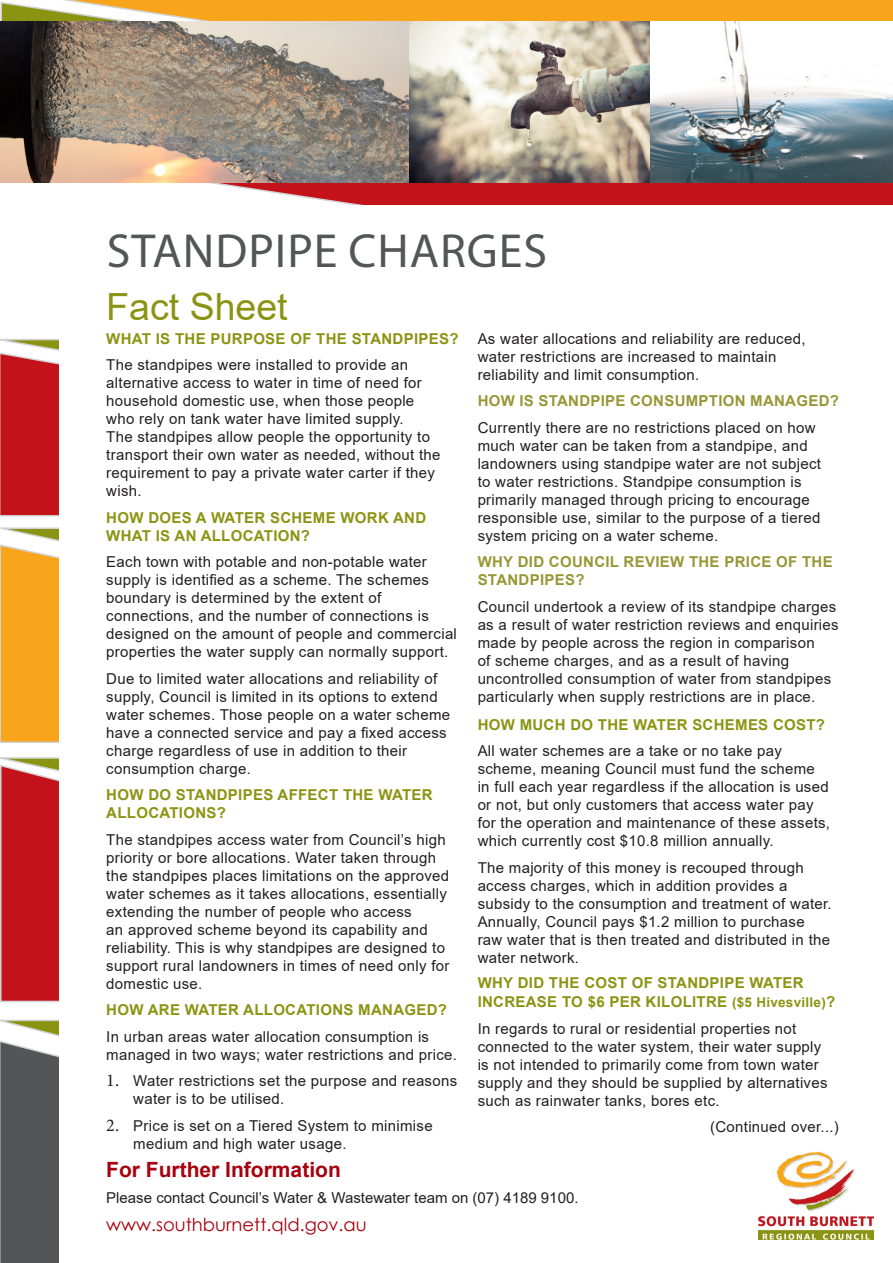
<style>
.page{position:relative;width:893px;height:1263px;background:#fff}
.page>*{position:absolute;margin:0;border:0;box-sizing:border-box;transform-origin:0 0}
.t1{font:48px "Myriad Pro";letter-spacing:.02em;color:#545557}
.t2{font:37.5px "Arial";color:#8b9412}
.t3{font:700 21px "Arial";color:#a8000d}
.t4{font:18px "Century Gothic";color:#a8000d}
.t5{font:15px/18px "Arial";letter-spacing:.02em;color:#231f20}
.t6{font:700 15px/18px "Arial";letter-spacing:.02em;color:#8b9412}
.t7{font:700 15px/18px "Arial";letter-spacing:.02em;color:#979736}
.t8{font:15px "Arial";color:#231f20}
.s1{font-family:"Minion Pro";font-size:18px}
.s2{font-size:13.5px}
</style>
<div class="page">
<svg style="left:0;top:1px;width:893px;height:20px;background:#f2ac31"></svg>
<svg style="left:210px;top:183px;width:683px;height:22px;background:#ca2d34"></svg>
<svg style="left:0;top:339px;width:59px;height:164px;background:#c72c30"></svg>
<svg style="left:0;top:544px;width:59px;height:199px;background:#f7a928"></svg>
<svg style="left:0;top:1019px;width:59px;height:240px;background:#666766"></svg>
<svg style="left:0;top:764px;width:59px;height:238px;background:#c52027"></svg>
<img style="left:758px;top:1152px;width:115px;height:87px">
<img style="left:0;top:21px;width:893px;height:162px">
<p class="t1" style="left:107px;top:221px;width:442px">STANDPIPE CHARGES</p>
<p class="t2" style="left:106px;top:281px;width:183px">Fact Sheet</p>
<p class="t6" style="left:106px;top:330px;width:354px">WHAT IS THE PURPOSE OF THE STANDPIPES?</p>
<p class="t5" style="left:106px;top:356px;width:336px">The standpipes were installed to provide an alternative access to water in time of need for household domestic use, when those people who rely on tank water have limited supply.<br>The standpipes allow people the opportunity to transport their own water as needed, without the requirement to pay a private water carter if they wish.</p>
<p class="t6" style="left:106px;top:509px;width:321px">HOW DOES A WATER SCHEME WORK AND<br>WHAT IS AN ALLOCATION?</p>
<p class="t5" style="left:106px;top:553px;width:352px">Each town with potable and non-potable water supply is identified as a scheme. The schemes boundary is determined by the extent of connections, and the number of connections is designed on the amount of people and commercial properties the water supply can normally support.</p>
<p class="t5" style="left:106px;top:669px;width:345px">Due to limited water allocations and reliability of supply, Council is limited in its options to extend water schemes. Those people on a water scheme have a connected service and pay a fixed access charge regardless of use in addition to their consumption charge.</p>
<p class="t6" style="left:106px;top:786px;width:328px">HOW DO STANDPIPES AFFECT THE WATER<br>ALLOCATIONS?</p>
<p class="t5" style="left:106px;top:830px;width:345px">The standpipes access water from Council’s high priority or bore allocations. Water taken through the standpipes places limitations on the approved water schemes as it takes allocations, essentially extending the number of people who access<br>an approved scheme beyond its capability and reliability. This is why standpipes are designed to support rural landowners in times of need only for domestic use.</p>
<p class="t6" style="left:106px;top:1001px;width:342px">HOW ARE WATER ALLOCATIONS MANAGED?</p>
<p class="t5" style="left:106px;top:1027px;width:352px">In urban areas water allocation consumption is managed in two ways; water restrictions and price.</p>
<p class="t5" style="left:133px;top:1072px;width:325px;text-indent:-27px"><span class="s1">1.</span> Water restrictions set the purpose and reasons water is to be utilised.</p>
<p class="t5" style="left:133px;top:1116px;width:301px;text-indent:-27px"><span class="s1">2.</span> Price is set on a Tiered System to minimise medium and high water usage.</p>
<p class="t3" style="left:106px;top:1154px;width:236px">For Further Information</p>
<p class="t8" style="left:106px;top:1188px;width:474px">Please contact Council’s Water &amp; Wastewater team on (07) 4189 9100.</p>
<p class="t4" style="left:106px;top:1212px;width:262px">www.southburnett.qld.gov.au</p>
<p class="t5" style="left:478px;top:329px;width:329px">As water allocations and reliability are reduced, water restrictions are increased to maintain reliability and limit consumption.</p>
<p class="t7" style="left:478px;top:392px;width:363px">HOW IS STANDPIPE CONSUMPTION MANAGED?</p>
<p class="t5" style="left:478px;top:418px;width:345px">Currently there are no restrictions placed on how much water can be taken from a standpipe, and landowners using standpipe water are not subject to water restrictions. Standpipe consumption is primarily managed through pricing to encourage responsible use, similar to the purpose of a tiered system pricing on a water scheme.</p>
<p class="t7" style="left:478px;top:553px;width:357px">WHY DID COUNCIL REVIEW THE PRICE OF THE<br>STANDPIPES?</p>
<p class="t5" style="left:478px;top:597px;width:363px">Council undertook a review of its standpipe charges as a result of water restriction reviews and enquiries made by people across the region in comparison<br>of scheme charges, and as a result of having uncontrolled consumption of water from standpipes particularly when supply restrictions are in place.</p>
<p class="t6" style="left:478px;top:716px;width:349px">HOW MUCH DO THE WATER SCHEMES COST?</p>
<p class="t5" style="left:478px;top:742px;width:354px">All water schemes are a take or no take pay scheme, meaning Council must fund the scheme in full each year regardless if the allocation is used or not, but only customers that access water pay for the operation and maintenance of these assets, which currently cost $10.8 million annually.</p>
<p class="t5" style="left:478px;top:858px;width:356px">The majority of this money is recouped through access charges, which in addition provides a subsidy to the consumption and treatment of water.<br>Annually, Council pays $1.2 million to purchase raw water that is then treated and distributed in the water network.</p>
<p class="t6" style="left:478px;top:973px;width:359px;line-height:19.5px">WHY DID THE COST OF STANDPIPE WATER<br>INCREASE TO $6 PER KILOLITRE <span class="s2">($5 Hivesville)</span>?</p>
<p class="t5" style="left:478px;top:1019px;width:351px">In regards to rural or residential properties not connected to the water system, their water supply is not intended to primarily come from town water supply and they should be supplied by alternatives such as rainwater tanks, bores etc.</p>
<p class="t5" style="left:710px;top:1118px;width:130px">(Continued over...)</p>
</div>
